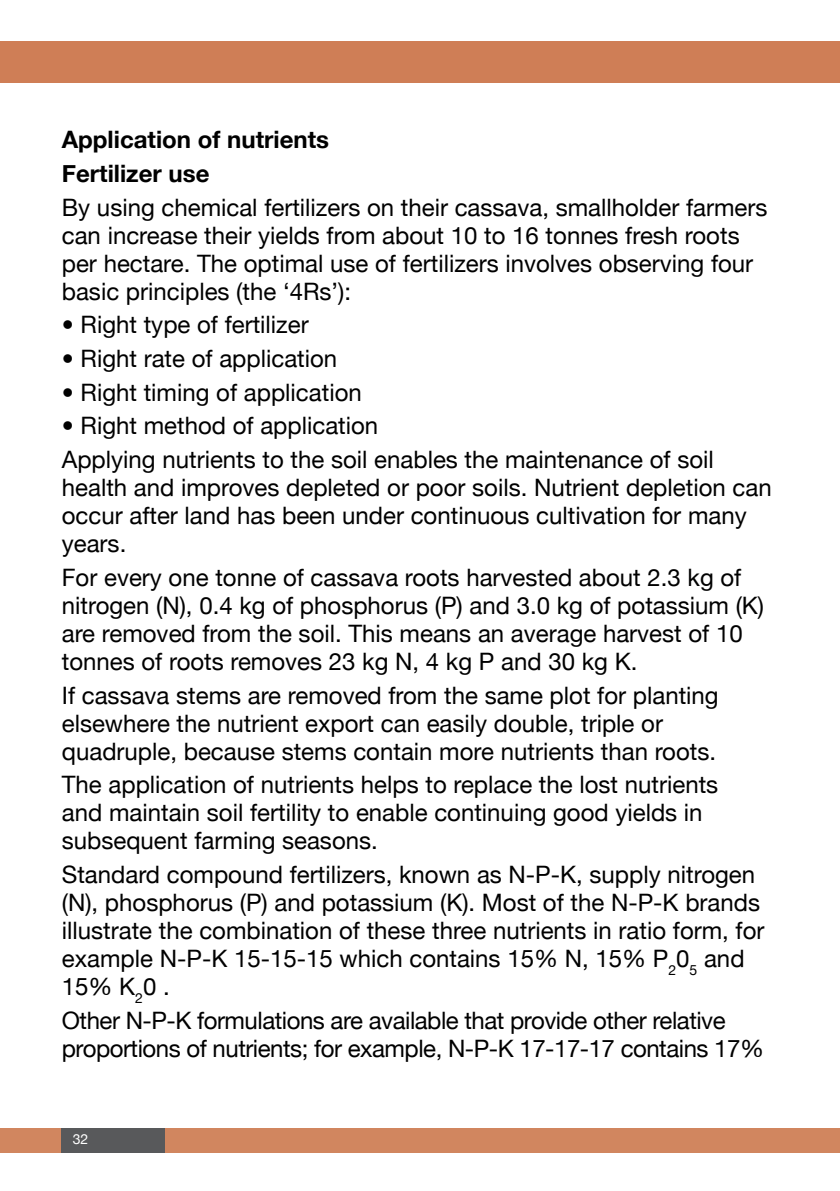
<style>
.page{position:relative;width:840px;height:1191px;background:#fff}
.page>*{position:absolute;margin:0;border:0;box-sizing:border-box;transform-origin:0 0}
.t1{font:24px/28px "Helvetica Neue";color:#000}
.t2{font:24px/28px "Helvetica Neue";letter-spacing:-.02em;color:#000}
.t3{font:700 24px/33.6px "Helvetica Neue";color:#000}
.t4{font:14px "Helvetica Neue";color:#fff}
</style>
<div class="page">
<div style="left:0;top:1128px;width:839px;height:24px;background:#d1865f"></div>
<div style="left:0;top:41px;width:839px;height:42px;background:#cf7e56"></div>
<div style="left:62px;top:1128px;width:103px;height:24px;background:#58595b"></div>
<p class="t3" style="left:62px;top:122px;width:269px">Application of nutrients<br>Fertilizer use</p>
<p class="t1" style="left:62px;top:193px;width:706px">By using chemical fertilizers on their cassava, smallholder farmers can increase their yields from about 10 to 16 tonnes fresh roots per hectare. The optimal use of fertilizers involves observing four basic principles (the ‘4Rs’):</p>
<p class="t1" style="left:62px;top:310px;width:248px">• Right type of fertilizer</p>
<p class="t1" style="left:62px;top:344px;width:277px">• Right rate of application</p>
<p class="t1" style="left:62px;top:378px;width:301px">• Right timing of application</p>
<p class="t1" style="left:62px;top:409px;width:653px;line-height:33.6px">• Right method of application<br>Applying nutrients to the soil enables the maintenance of soil</p>
<p class="t1" style="left:62px;top:473px;width:711px">health and improves depleted or poor soils. Nutrient depletion can occur after land has been under continuous cultivation for many years.</p>
<p class="t1" style="left:62px;top:563px;width:703px">For every one tonne of cassava roots harvested about 2.3 kg of nitrogen (N), 0.4 kg of phosphorus (P) and 3.0 kg of potassium (K) are removed from the soil. This means an average harvest of 10 tonnes of roots removes 23 kg N, 4 kg P and 30 kg K.</p>
<p class="t1" style="left:62px;top:680px;width:658px">If cassava stems are removed from the same plot for planting elsewhere the nutrient export can easily double, triple or quadruple, because stems contain more nutrients than roots.</p>
<p class="t1" style="left:62px;top:770px;width:657px">The application of nutrients helps to replace the lost nutrients and maintain soil fertility to enable continuing good yields in subsequent farming seasons.</p>
<p class="t1" style="left:62px;top:860px;width:703px">Standard compound fertilizers, known as N-P-K, supply nitrogen (N), phosphorus (P) and potassium (K). Most of the N-P-K brands illustrate the combination of these three nutrients in ratio form, for example N-P-K 15-15-15 which contains 15% N, 15% P<sub>2</sub>0<sub>5</sub> and 15% K<sub>2</sub>0 .</p>
<p class="t2" style="left:62px;top:1005px;width:703px">Other N-P-K formulations are available that provide other relative proportions of nutrients; for example, N-P-K 17-17-17 contains 17%</p>
<p class="t4" style="left:73px;top:1130px;width:17px">32</p>
</div>
